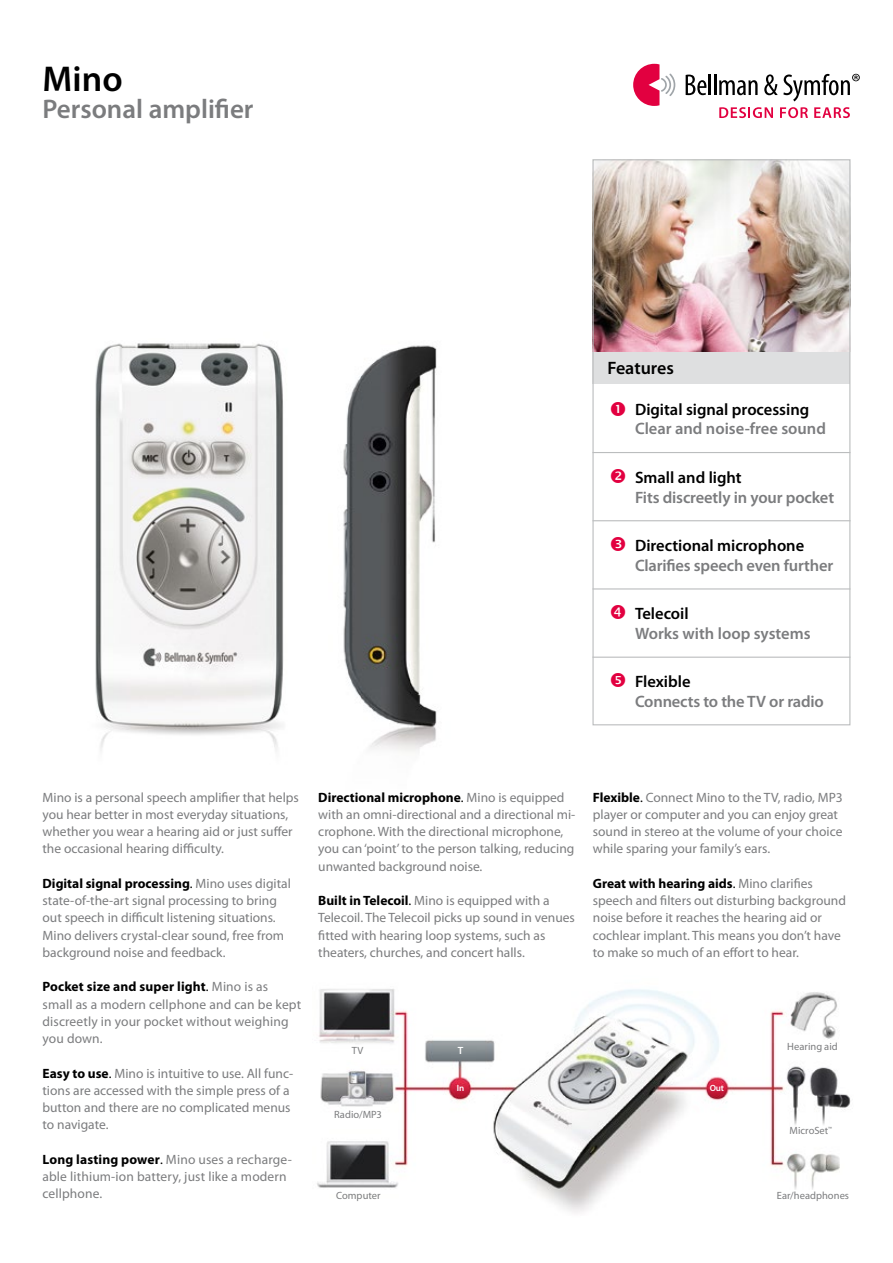
<style>
.page{position:relative;width:893px;height:1263px;background:#fff}
.page>*{position:absolute;margin:0;border:0;box-sizing:border-box;transform-origin:0 0}
.t1{font:600 36px "Myriad Pro";color:#000}
.t2{font:600 27px "Myriad Pro";color:#7b7c7e}
.t3{font:600 18px "Myriad Pro";color:#000}
.t4{font:600 16.5px "Myriad Pro";letter-spacing:-.01em;color:#7b7c7e}
.t5{font:600 16.5px "Myriad Pro";color:#000}
.t6{font:13.5px/17.2px "Myriad Pro";color:#7b7c7e}
.t7{font:10.5px "Myriad Pro";letter-spacing:.005em;color:#7b7c7e}
.t8{font:600 10.5px "Myriad Pro";color:#fff}
.t9{font:600 9px "Myriad Pro";color:#fff}
.s1{font-weight:700;color:#000}
.s2{color:#000}
</style>
<div class="page">
<div style="left:592px;top:351px;width:258px;height:33px;background:#dedfe0"></div>
<img style="left:594px;top:161px;width:254px;height:190px">
<div style="left:592px;top:159px;width:258px;height:566px;border:1px solid #bbbdbe"></div>
<img style="left:95px;top:343px;width:189px;height:408px">
<img style="left:343px;top:345px;width:94px;height:407px">
<img style="left:317px;top:989px;width:534px;height:224px">
<hr style="left:592px;top:452px;width:258px;height:1px;background:#bbbdbe">
<hr style="left:593px;top:520px;width:257px;height:1px;background:#bbbdbe">
<hr style="left:592px;top:588px;width:258px;height:1px;background:#bbbdbe">
<hr style="left:592px;top:657px;width:258px;height:1px;background:#bbbdbe">
<svg style="left:686px;top:75px;width:20px;height:20px"></svg>
<hr style="left:709px;top:74px;width:2px;height:21px;background:#000">
<hr style="left:714px;top:74px;width:2px;height:21px;background:#000">
<svg style="left:719px;top:80px;width:39px;height:15px"></svg>
<svg style="left:633px;top:64px;width:42px;height:42px"></svg>
<svg style="left:764px;top:74px;width:96px;height:27px"></svg>
<svg style="left:719px;top:107px;width:54px;height:11px"></svg>
<svg style="left:780px;top:107px;width:28px;height:11px"></svg>
<svg style="left:814px;top:107px;width:36px;height:11px"></svg>
<svg style="left:592px;top:468px;width:2px;height:16px"></svg>
<svg style="left:592px;top:537px;width:2px;height:15px"></svg>
<svg style="left:592px;top:605px;width:2px;height:15px"></svg>
<svg style="left:592px;top:673px;width:2px;height:15px"></svg>
<h1 class="t1" style="left:43px;top:56px;width:82px">Mino</h1>
<h2 class="t2" style="left:43px;top:92px;width:213px">Personal amplifier</h2>
<h3 class="t3" style="left:607px;top:356px;width:68px">Features</h3>
<p class="t5" style="left:635px;top:398px;width:176px">Digital signal processing</p>
<p class="t4" style="left:635px;top:418px;width:192px">Clear and noise-free sound</p>
<p class="t5" style="left:635px;top:467px;width:108px">Small and light</p>
<p class="t4" style="left:635px;top:486px;width:201px">Fits discreetly in your pocket</p>
<p class="t5" style="left:635px;top:535px;width:171px">Directional microphone</p>
<p class="t4" style="left:635px;top:555px;width:200px">Clarifies speech even further</p>
<p class="t5" style="left:635px;top:603px;width:55px">Telecoil</p>
<p class="t4" style="left:635px;top:623px;width:177px">Works with loop systems</p>
<p class="t5" style="left:635px;top:671px;width:57px">Flexible</p>
<p class="t4" style="left:635px;top:691px;width:190px">Connects to the TV or radio</p>
<p class="t6" style="left:43px;top:788px;width:258px">Mino is a personal speech amplifier that helps you hear better in most everyday situations, whether you wear a hearing aid or just suffer the occasional hearing difficulty.</p>
<p class="t6" style="left:43px;top:874px;width:250px"><span class="s1">Digital signal processing</span><span class="s2">.</span> Mino uses digital state-of-the-art signal processing to bring out speech in difficult listening situations.<br>Mino delivers crystal-clear sound, free from background noise and feedback.</p>
<p class="t6" style="left:43px;top:978px;width:260px"><span class="s1">Pocket size and super light</span><span class="s2">.</span> Mino is as small as a modern cellphone and can be kept discreetly in your pocket without weighing you down.</p>
<p class="t6" style="left:43px;top:1064px;width:252px"><span class="s1">Easy to use</span><span class="s2">.</span> Mino is intuitive to use. All func&shy;tions are accessed with the simple press of a button and there are no complicated menus to navigate.</p>
<p class="t6" style="left:43px;top:1150px;width:251px"><span class="s1">Long lasting power</span><span class="s2">.</span> Mino uses a recharge&shy;able lithium-ion battery, just like a modern cellphone.</p>
<p class="t6" style="left:318px;top:788px;width:259px"><span class="s1">Directional microphone</span><span class="s2">.</span> Mino is equipped with an omni-directional and a directional mi&shy;crophone. With the directional microphone, you can ‘point’ to the person talking, reducing unwanted background noise.</p>
<p class="t6" style="left:318px;top:892px;width:258px"><span class="s1">Built in Telecoil</span><span class="s2">.</span> Mino is equipped with a Telecoil. The Telecoil picks up sound in venues fitted with hearing loop systems, such as theaters, churches, and concert halls.</p>
<p class="t7" style="left:352px;top:1044px;width:13px">TV</p>
<p class="t7" style="left:334px;top:1108px;width:49px">Radio/MP3</p>
<p class="t7" style="left:336px;top:1189px;width:46px">Computer</p>
<p class="t8" style="left:458px;top:1044px;width:7px">T</p>
<p class="t9" style="left:457px;top:1082px;width:9px">In</p>
<p class="t6" style="left:593px;top:788px;width:251px"><span class="s1">Flexible</span><span class="s2">.</span> Connect Mino to the TV, radio, MP3 player or computer and you can enjoy great sound in stereo at the volume of your choice while sparing your family’s ears.</p>
<p class="t6" style="left:593px;top:874px;width:255px"><span class="s1">Great with hearing aids</span><span class="s2">.</span> Mino clarifies speech and filters out disturbing background noise before it reaches the hearing aid or cochlear implant. This means you don’t have to make so much of an effort to hear.</p>
<p class="t9" style="left:710px;top:1082px;width:16px">Out</p>
<p class="t7" style="left:787px;top:1040px;width:52px">Hearing aid</p>
<p class="t7" style="left:790px;top:1124px;width:44px">MicroSet<sup>™</sup></p>
<p class="t7" style="left:777px;top:1189px;width:74px">Ear/headphones</p>
</div>
